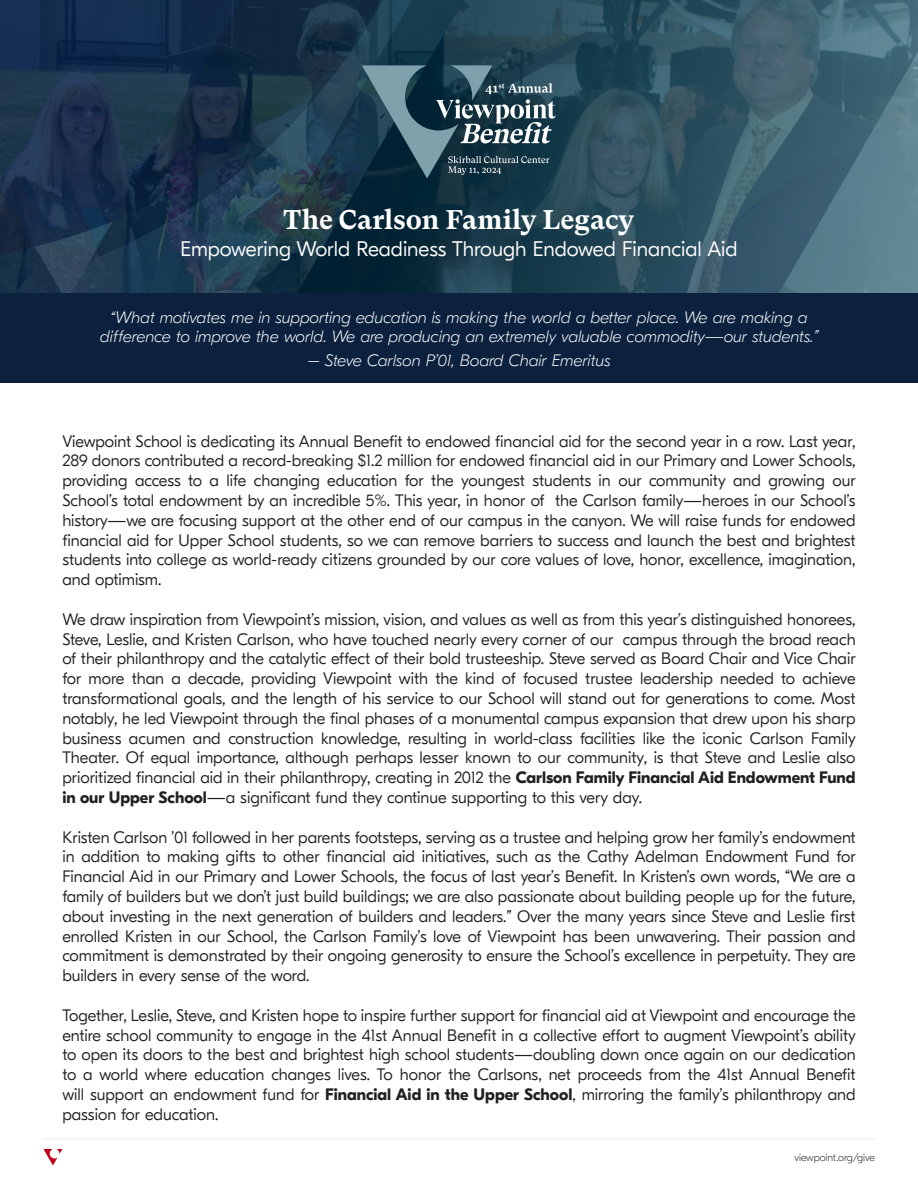
<style>
.page{position:relative;width:918px;height:1188px;background:#fff}
.page>*{position:absolute;margin:0;border:0;box-sizing:border-box;transform-origin:0 0}
.t1{font:700 27px "GT Super Text";color:#fff}
.t2{font:300 21px "GT Eesti Display";color:#fff}
.t3{font:300 16.5px/19.8px "GT Eesti Display";color:#1f2020;text-align:justify}
.t4{font:italic 100 16.5px/19.8px "GT Eesti Pro Display";color:#fff;text-align:center}
.t5{font:100 10.5px "GT Eesti Pro Display";color:#231f20}
.s1{font-weight:700}
</style>
<div class="page">
<svg style="left:318px;top:0;width:600px;height:293px;background:#375a69"></svg>
<svg style="left:318px;top:0;width:158px;height:264px;background:#163646"></svg>
<svg style="left:318px;top:0;width:136px;height:260px;background:#123143"></svg>
<svg style="left:501px;top:145px;width:363px;height:148px;background:#325665"></svg>
<svg style="left:0;top:0;width:318px;height:293px;background:#1a334c"></svg>
<div style="left:0;top:293px;width:918px;height:90px;background:#0b213e"></div>
<hr style="left:42px;top:1138px;width:834px;height:2px;background:#eff2f3">
<svg style="left:43px;top:1149px;width:19px;height:17px"></svg>
<svg style="left:362px;top:65px;width:194px;height:113px;background:#3a5966"></svg>
<p class="t1" style="left:284px;top:204px;width:352px">The Carlson Family Legacy</p>
<p class="t2" style="left:180px;top:237px;width:559px">Empowering World Readiness Through Endowed Financial Aid</p>
<p class="t4" style="left:100px;top:307px;width:720px">“What motivates me in supporting education is making the world a better place. We are making a difference to improve the world. We are producing an extremely valuable commodity—our students.”</p>
<p class="t4" style="left:307px;top:351px;width:305px">– Steve Carlson P’01, Board Chair Emeritus</p>
<p class="t3" style="left:62px;top:431px;width:795px">Viewpoint School is dedicating its Annual Benefit to endowed financial aid for the second year in a row. Last year, 289 donors contributed a record-breaking $1.2 million for endowed financial aid in our Primary and Lower Schools, providing access to a life changing education for the youngest students in our community and growing our School’s total endowment by an incredible 5%. This year, in honor of the Carlson family—heroes in our School’s history—we are focusing support at the other end of our campus in the canyon. We will raise funds for endowed financial aid for Upper School students, so we can remove barriers to success and launch the best and brightest students into college as world-ready citizens grounded by our core values of love, honor, excellence, imagination, and optimism.</p>
<p class="t3" style="left:62px;top:610px;width:795px">We draw inspiration from Viewpoint’s mission, vision, and values as well as from this year’s distinguished honorees, Steve, Leslie, and Kristen Carlson, who have touched nearly every corner of our campus through the broad reach of their philanthropy and the catalytic effect of their bold trusteeship. Steve served as Board Chair and Vice Chair for more than a decade, providing Viewpoint with the kind of focused trustee leadership needed to achieve transformational goals, and the length of his service to our School will stand out for generations to come. Most notably, he led Viewpoint through the final phases of a monumental campus expansion that drew upon his sharp business acumen and construction knowledge, resulting in world-class facilities like the iconic Carlson Family Theater. Of equal importance, although perhaps lesser known to our community, is that Steve and Leslie also prioritized financial aid in their philanthropy, creating in 2012 the <span class="s1">Carlson Family Financial Aid Endowment Fund in our Upper School</span>—a significant fund they continue supporting to this very day.</p>
<p class="t3" style="left:62px;top:827px;width:795px">Kristen Carlson ’01 followed in her parents footsteps, serving as a trustee and helping grow her family’s endowment in addition to making gifts to other financial aid initiatives, such as the Cathy Adelman Endowment Fund for Financial Aid in our Primary and Lower Schools, the focus of last year’s Benefit. In Kristen’s own words, “We are a family of builders but we don’t just build buildings; we are also passionate about building people up for the future, about investing in the next generation of builders and leaders.” Over the many years since Steve and Leslie first enrolled Kristen in our School, the Carlson Family’s love of Viewpoint has been unwavering. Their passion and commitment is demonstrated by their ongoing generosity to ensure the School’s excellence in perpetuity. They are builders in every sense of the word.</p>
<p class="t3" style="left:62px;top:1006px;width:795px">Together, Leslie, Steve, and Kristen hope to inspire further support for financial aid at Viewpoint and encourage the entire school community to engage in the 41st Annual Benefit in a collective effort to augment Viewpoint’s ability to open its doors to the best and brightest high school students—doubling down once again on our dedication to a world where education changes lives. To honor the Carlsons, net proceeds from the 41st Annual Benefit will support an endowment fund for <span class="s1">Financial Aid in the Upper School</span>, mirroring the family’s philanthropy and passion for education.</p>
<p class="t5" style="left:794px;top:1152px;width:82px">viewpoint.org/give</p>
</div>
